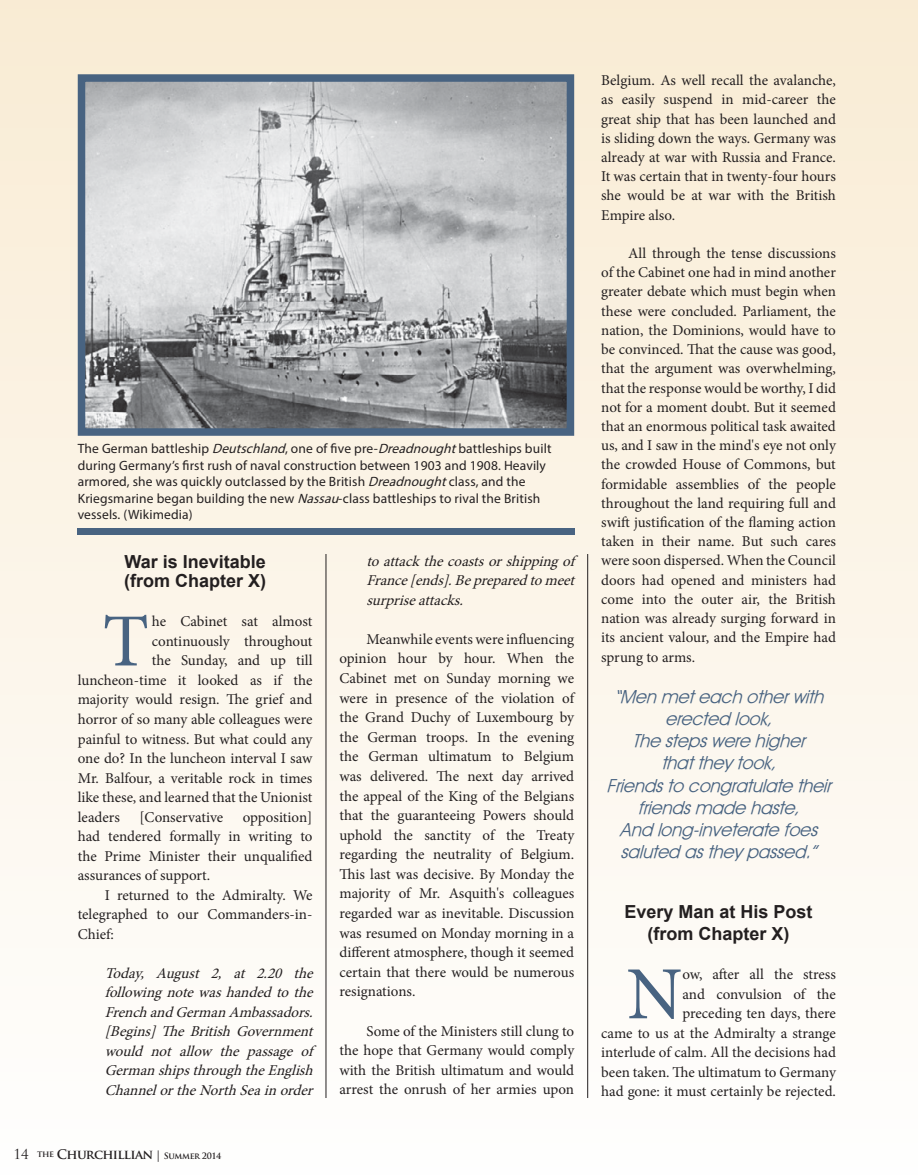
<style>
.page{position:relative;width:918px;height:1175px;background:#fff}
.page>*{position:absolute;margin:0;border:0;box-sizing:border-box;transform-origin:0 0}
.t1{font:75px "Minion Pro";color:#486381}
.t2{font:italic 18px/22px "AWPC Avant Guard";color:#486381;text-align:center}
.t3{font:700 18px/19.5px "Arial";color:#231f20}
.t4{font:15px/19.2px "Minion Pro";color:#231f20;text-align:justify}
.t5{font:italic 15px/19.5px "Minion Pro";color:#231f20}
.t6{font:13.5px/16.5px "Myriad Pro";letter-spacing:.01em;color:#231f20}
.t7{font:700 8.55px "Trajan Pro";letter-spacing:-.04em;color:#231f20}
.s1{font-style:italic}
.s2{font-weight:400;font-size:13.5px}
.s3{font-size:12.9px}
.s4{font-size:11.4px}
</style>
<div class="page">
<div style="left:0;top:0;width:918px;height:1174px;background:linear-gradient(to bottom,#f9ebd4,#fefefd)"></div>
<svg style="left:74px;top:71px;width:504px;height:368px;background:#b0b3b6"></svg>
<div style="left:78px;top:528px;width:497px;height:6px;background:#486381"></div>
<hr style="left:326px;top:554px;width:1px;height:544px;background:#231f20">
<hr style="left:587px;top:554px;width:1px;height:544px;background:#231f20">
<p class="t6" style="left:78px;top:440px;width:475px">The German battleship <span class="s1">Deutschland</span>, one of five pre-<span class="s1">Dreadnought</span>battleships built during Germany’s first rush of naval construction between 1903 and 1908. Heavily armored, she was quickly outclassed by the British <span class="s1">Dreadnought</span>class, and the Kriegsmarine began building the new <span class="s1">Nassau</span>-class battleships to rival the British vessels. (Wikimedia)</p>
<p class="t3" style="left:124px;top:552px;width:144px">War is Inevitable (from Chapter X)</p>
<h1 class="t1" style="left:103px;top:591px;width:48px">T</h1>
<p class="t4" style="left:152px;top:612px;width:162px">he Cabinet sat almost</p>
<p class="t4" style="left:152px;top:631px;width:162px">continuously throughout</p>
<p class="t4" style="left:152px;top:651px;width:162px">the Sunday, and up till</p>
<p class="t4" style="left:78px;top:670px;width:236px">luncheon-time it looked as if the</p>
<p class="t4" style="left:78px;top:690px;width:236px">majority would resign. The grief and</p>
<p class="t4" style="left:78px;top:709px;width:236px">horror of so many able colleagues were</p>
<p class="t4" style="left:78px;top:729px;width:236px">painful to witness. But what could any</p>
<p class="t4" style="left:78px;top:748px;width:236px">one do? In the luncheon interval I saw</p>
<p class="t4" style="left:78px;top:768px;width:236px">Mr. Balfour, a veritable rock in times</p>
<p class="t4" style="left:78px;top:787px;width:236px">like these, and learned that the Unionist</p>
<p class="t4" style="left:78px;top:807px;width:44px">leaders</p>
<p class="t4" style="left:139px;top:807px;width:85px">[Conservative</p>
<p class="t4" style="left:78px;top:807px;width:236px;text-indent:165px">opposition] had tendered formally in writing to the Prime Minister their unqualified assurances of support.</p>
<p class="t4" style="left:78px;top:885px;width:236px;text-indent:27px">I returned to the Admiralty. We telegraphed to our Commanders-in-Chief:</p>
<p class="t5" style="left:105px;top:963px;width:215px">Today, August 2, at 2.20 the followingnotewashandedtothe<br>FrenchandGermanAmbassadors. [Begins]TheBritishGovernment would not allow the passage of<br>GermanshipsthroughtheEnglish<br>ChannelortheNorthSeainorder</p>
<p class="t7" style="left:14px;top:1150px;width:209px"><span class="s2">14</span> THE <span class="s3">CHURCHILLIAN</span> <span class="s4">|</span> SUMMER 2014</p>
<p class="t5" style="left:366px;top:551px;width:215px">toattackthecoastsorshippingof<br>France[ends].Bepreparedtomeet surpriseattacks.</p>
<p class="t4" style="left:339px;top:629px;width:236px;line-height:19.6px;text-indent:27px">Meanwhile events were influencing opinion hour by hour. When the Cabinet met on Sunday morning we were in presence of the violation of the Grand Duchy of Luxembourg by the German troops. In the evening the German ultimatum to Belgium was delivered. The next day arrived the appeal of the King of the Belgians that the guaranteeing Powers should uphold the sanctity of the Treaty regarding the neutrality of Belgium.<br>This last was decisive. By Monday the majority of Mr. Asquith's colleagues regarded war as inevitable. Discussion was resumed on Monday morning in a different atmosphere, though it seemed certain that there would be numerous resignations.</p>
<p class="t4" style="left:339px;top:1021px;width:236px;text-indent:27px">Some of the Ministers still clung to the hope that Germany would comply with the British ultimatum and would arrest the onrush of her armies upon</p>
<p class="t4" style="left:601px;top:71px;width:236px">Belgium. As well recall the avalanche, as easily suspend in mid-career the great ship that has been launched and is sliding down the ways. Germany was already at war with Russia and France.<br>It was certain that in twenty-four hours she would be at war with the British Empire also.</p>
<p class="t4" style="left:601px;top:244px;width:236px;text-indent:27px">All through the tense discussions of the Cabinet one had in mind another greater debate which must begin when these were concluded. Parliament, the nation, the Dominions, would have to be convinced. That the cause was good, that the argument was overwhelming, that the response would be worthy, I did not for a moment doubt. But it seemed that an enormous political task awaited us, and I saw in the mind's eye not only the crowded House of Commons, but formidable assemblies of the people throughout the land requiring full and swift justification of the flaming action taken in their name. But such cares were soon dispersed. When the Council doors had opened and ministers had come into the outer air, the British nation was already surging forward in its ancient valour, and the Empire had sprung to arms.</p>
<p class="t2" style="left:606px;top:685px;width:232px">“Menmeteachotherwith erected look,<br>The stepswere higher thatthey took,<br>Friendsto congratulate their friendsmade haste,<br>And long-inveterate foes saluted asthey passed.”</p>
<p class="t3" style="left:625px;top:901px;width:190px;line-height:21.8px;text-align:center">Every Man at His Post (from Chapter X)</p>
<h1 class="t1" style="left:627px;top:944px;width:57px">N</h1>
<p class="t4" style="left:601px;top:964px;width:236px;text-align:right">ow, after all the stress<br>and convulsion of the<br>preceding ten days, there<br>came to us at the Admiralty a strange interlude of calm. All the decisions had been taken. The ultimatum to Germany had gone: it must certainly be rejected.</p>
</div>
